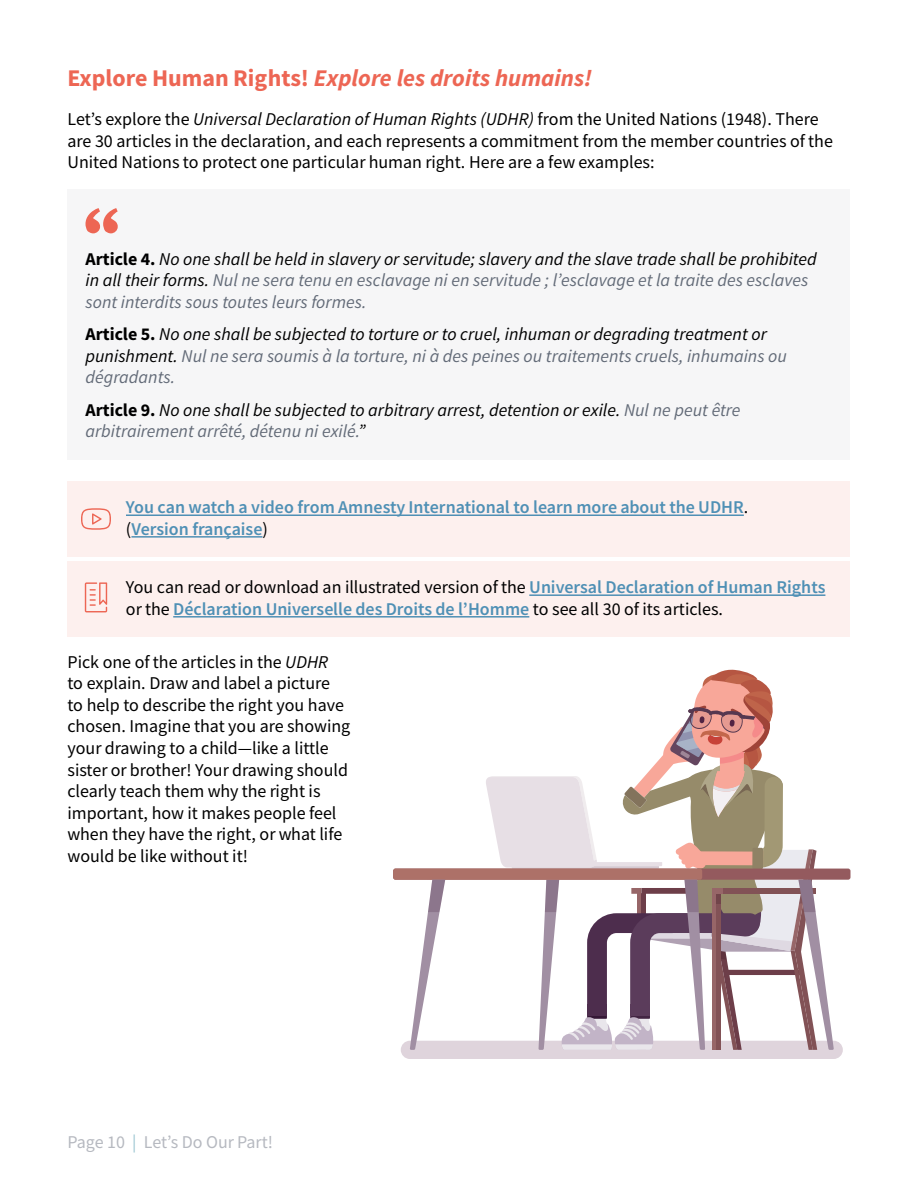
<style>
.page{position:relative;width:918px;height:1188px;background:#fff}
.page>*{position:absolute;margin:0;border:0;box-sizing:border-box;transform-origin:0 0}
.t1{font:italic 24px "Source Sans Variable";letter-spacing:.05em;color:#ed6654}
.t2{font:18px/21.6px "Source Sans Variable";letter-spacing:.02em;color:#000}
.t3{font:italic 18px/21.6px "Source Sans Variable";letter-spacing:.02em;color:#000}
.t4{font:italic 18px/21.6px "Source Sans Variable";letter-spacing:.02em;color:#636b78}
.t5{font:18px/21.6px "Source Sans Variable";letter-spacing:.035em;color:#4f90b5}
.t6{font:18px "Source Sans Variable";letter-spacing:.015em;color:#b6b9c0}
.s1{font-style:normal}
.s2{font-style:italic}
.s3{font-style:normal;color:#000}
.s4{color:#000}
.s5{color:#636b78}
.s6{color:#4f90b5}
.s7{color:#9ac5d1}
</style>
<div class="page">
<div style="left:68px;top:190px;width:782px;height:270px;background:#f6f6f7"></div>
<div style="left:68px;top:482px;width:782px;height:75px;background:#fdf0ee"></div>
<hr style="left:126px;top:514px;width:618px;height:2px;background:#4f90b5">
<hr style="left:131px;top:536px;width:131px;height:2px;background:#4f90b5">
<div style="left:68px;top:561px;width:782px;height:76px;background:#fdf0ee"></div>
<hr style="left:529px;top:594px;width:296px;height:2px;background:#4f90b5">
<hr style="left:173px;top:616px;width:356px;height:2px;background:#4f90b5">
<svg style="left:86px;top:208px;width:32px;height:25px"></svg>
<svg style="left:81px;top:508px;width:30px;height:22px"></svg>
<svg style="left:85px;top:582px;width:22px;height:30px"></svg>
<div style="left:401px;top:1041px;width:442px;height:18px;background:#dfd4dc;border-radius:9px"></div>
<div style="left:393px;top:869px;width:457px;height:11px;background:#945a5e;border-radius:2px"></div>
<div style="left:393px;top:869px;width:309px;height:11px;background:#ad7168;border-radius:2px"></div>
<svg style="left:410px;top:880px;width:35px;height:170px"></svg>
<svg style="left:486px;top:670px;width:348px;height:380px"></svg>
<h1 class="t1" style="left:68px;top:63px;width:524px"><span class="s1">Explore Human Rights!</span> Explore les droits humains!</h1>
<p class="t2" style="left:68px;top:108px;width:767px">Let’s explore the <span class="s2">Universal Declaration of Human Rights (UDHR)</span> from the United Nations (1948). There are 30 articles in the declaration, and each represents a commitment from the member countries of the<br>United Nations to protect one particular human right. Here are a few examples:</p>
<p class="t4" style="left:85px;top:248px;width:733px"><span class="s3">Article 4.</span> <span class="s4">No one shall be held in slavery or servitude; slavery and the slave trade shall be prohibited in all their forms.</span> Nul ne sera tenu en esclavage ni en servitude ; l’esclavage et la traite des esclaves sont interdits sous toutes leurs formes.</p>
<p class="t3" style="left:86px;top:324px;width:703px"><span class="s1">Article 5.</span> No one shall be subjected to torture or to cruel, inhuman or degrading treatment or punishment. <span class="s5">Nul ne sera soumis à la torture, ni à des peines ou traitements cruels, inhumains ou dégradants.</span></p>
<p class="t3" style="left:86px;top:399px;width:656px"><span class="s1">Article 9.</span> No one shall be subjected to arbitrary arrest, detention or exile. <span class="s5">Nul ne peut être arbitrairement arrêté, détenu ni exilé.</span>”</p>
<p class="t5" style="left:126px;top:496px;width:623px">You can watch a video from Amnesty International to learn more about the UDHR<span class="s4">. (</span>Version française<span class="s4">)</span></p>
<p class="t2" style="left:126px;top:576px;width:700px">You can read or download an illustrated version of the <span class="s6">Universal Declaration of Human Rights </span>or the <span class="s6">Déclaration Universelle des Droits de l’Homme</span> to see all 30 of its articles.</p>
<p class="t2" style="left:67px;top:651px;width:284px">Pick one of the articles in the <span class="s2">UDHR<br></span>to explain. Draw and label a picture<br>to help to describe the right you have chosen. Imagine that you are showing your drawing to a child—like a little sister or brother! Your drawing should clearly teach them why the right is important, how it makes people feel when they have the right, or what life would be like without it!</p>
<p class="t6" style="left:68px;top:1131px;width:206px">Page 10 <span class="s7">|</span> Let’s Do Our Part!</p>
</div>
